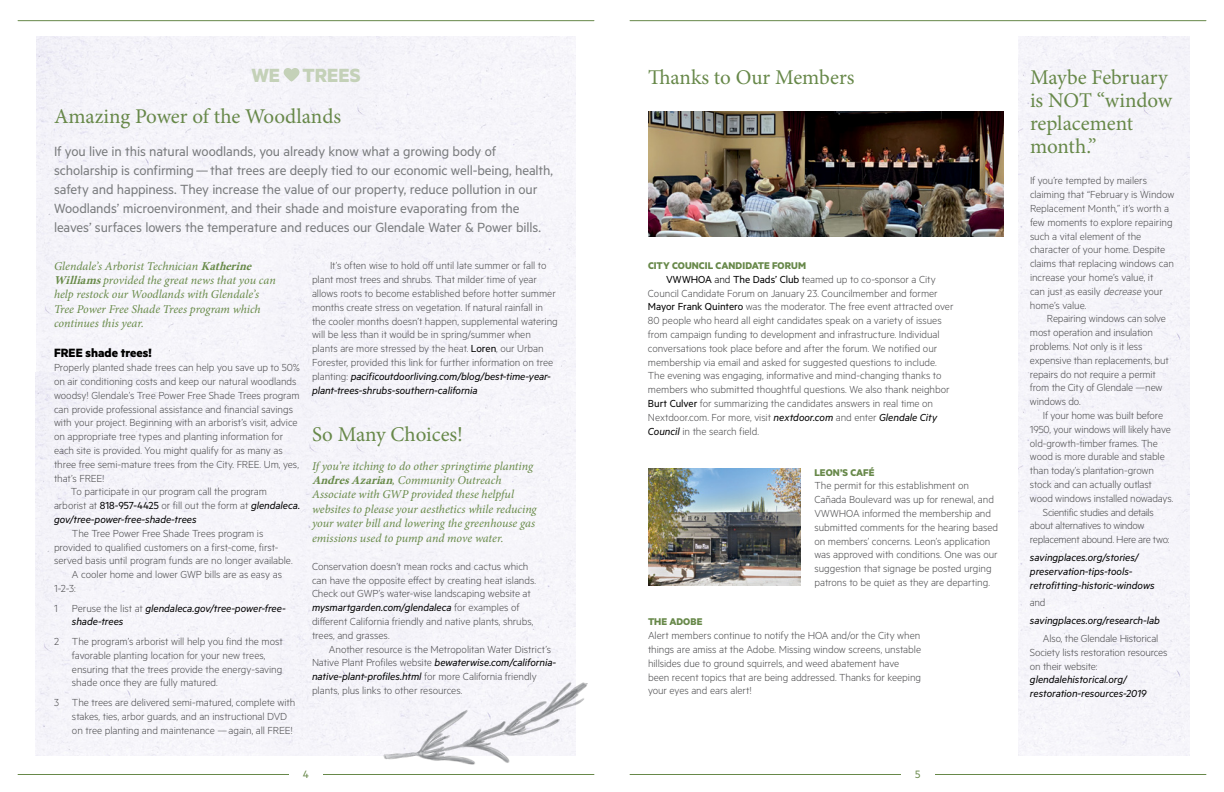
<style>
.page{position:relative;width:1224px;height:792px;background:#fff}
.page>*{position:absolute;margin:0;border:0;box-sizing:border-box;transform-origin:0 0}
.t1{font:700 21.5px "Metric";letter-spacing:.005em;color:#c4d1b8}
.t2{font:21px/23px "Minion Pro";letter-spacing:-.005em;color:#678849}
.t3{font:15px/19px "Metric";letter-spacing:-.01em;color:#797b7d}
.t4{font:700 13.5px "Metric";color:#000}
.t5{font:italic 12px/14.4px "Minion Pro";letter-spacing:-.005em;color:#688a49}
.t6{font:12px "Metric";color:#678849}
.t7{font:300 11.5px/13.8px "Metric";letter-spacing:-.005em;color:#4d4d4f}
.t8{font:italic 11.5px/13.8px "Metric";letter-spacing:-.005em;color:#000}
.t9{font:300 11.5px "Metric";letter-spacing:-.03em;color:#4d4d4f}
.t10{font:700 11px "Metric";letter-spacing:.005em;color:#678849}
.s1{font-weight:700}
.s2{font-weight:400;color:#000}
.s3{font-weight:400;font-style:italic;color:#000}
.s4{font-weight:300;font-style:normal;color:#4d4d4f}
.s5{font-style:italic}
.s6{color:#000}
</style>
<div class="page">
<hr style="left:18px;top:774px;width:576px;height:1px;background:#678849">
<hr style="left:630px;top:774px;width:576px;height:1px;background:#678849">
<hr style="left:18px;top:20px;width:576px;height:1px;background:#678849">
<hr style="left:630px;top:20px;width:576px;height:1px;background:#678849">
<div style="left:289px;top:770px;width:34px;height:22px;background:#fff"></div>
<div style="left:901px;top:770px;width:34px;height:22px;background:#fff"></div>
<div style="left:1018px;top:36px;width:172px;height:337px;background:#f5f4fa"></div>
<div style="left:1018px;top:373px;width:172px;height:383px;background:#f5f4fa"></div>
<div style="left:36px;top:36px;width:540px;height:337px;background:#f5f4fa"></div>
<div style="left:36px;top:373px;width:540px;height:383px;background:#f5f4fa"></div>
<img style="left:648px;top:112px;width:356px;height:125px">
<img style="left:648px;top:468px;width:153px;height:117px">
<img style="left:346px;top:667px;width:242px;height:98px">
<svg style="left:284px;top:68px;width:15px;height:14px"></svg>
<h1 class="t1" style="left:251px;top:62px;width:111px">WE TREES</h1>
<h2 class="t2" style="left:54px;top:105px;width:289px">Amazing Power of the Woodlands</h2>
<p class="t3" style="left:54px;top:141px;width:501px">If you live in this natural woodlands, you already know what a growing body of scholarship is confirming — that trees are deeply tied to our economic well-being, health, safety and happiness. They increase the value of our property, reduce pollution in our Woodlands’ microenvironment, and their shade and moisture evaporating from the leaves’ surfaces lowers the temperature and reduces our Glendale Water &amp; Power bills.</p>
<p class="t5" style="left:54px;top:258px;width:223px">Glendale’s Arborist Technician <span class="s1">Katherine Williams</span>provided the great news that you can help restock our Woodlands with Glendale’s Tree Power Free Shade Trees program which continues this year.</p>
<p class="t4" style="left:54px;top:345px;width:99px">FREE shade trees!</p>
<p class="t7" style="left:54px;top:360px;width:247px">Properly planted shade trees can help you save up to 50%</p>
<p class="t7" style="left:54px;top:374px;width:244px">on air conditioning costs and keep our natural woodlands</p>
<p class="t7" style="left:54px;top:388px;width:247px">woodsy! Glendale’s Tree Power Free Shade Trees program</p>
<p class="t7" style="left:54px;top:402px;width:241px">can provide professional assistance and financial savings</p>
<p class="t7" style="left:54px;top:415px;width:245px">with your project. Beginning with an arborist’s visit, advice</p>
<p class="t7" style="left:54px;top:429px;width:231px">on appropriate tree types and planting information for</p>
<p class="t7" style="left:54px;top:443px;width:230px">each site is provided. You might qualify for as many as</p>
<p class="t7" style="left:54px;top:457px;width:247px">three free semi-mature trees from the City. FREE. Um, yes,</p>
<p class="t7" style="left:54px;top:471px;width:52px">that’s FREE!</p>
<p class="t7" style="left:71px;top:484px;width:198px">To participate in our program call the program</p>
<p class="t7" style="left:54px;top:498px;width:248px">arborist at <span class="s2">818-957-4425</span> or fill out the form at <span class="s3">glendaleca.</span></p>
<p class="t8" style="left:54px;top:512px;width:144px">gov/tree-power-free-shade-trees</p>
<p class="t7" style="left:72px;top:526px;width:193px">The Tree Power Free Shade Trees program is</p>
<p class="t7" style="left:54px;top:540px;width:226px">provided to qualified customers on a first-come, first-</p>
<p class="t7" style="left:54px;top:553px;width:240px">served basis until program funds are no longer available.</p>
<p class="t7" style="left:72px;top:567px;width:212px">A cooler home and lower GWP bills are as easy as</p>
<p class="t7" style="left:54px;top:581px;width:23px">1-2-3:</p>
<p class="t8" style="left:72px;top:601px;width:215px;text-indent:-18px"><span class="s4">1 Peruse the list at</span> glendaleca.gov/tree-power-free&shy;shade-trees</p>
<p class="t7" style="left:72px;top:634px;width:212px;text-indent:-18px">2 The program’s arborist will help you find the most favorable planting location for your new trees, ensuring that the trees provide the energy-saving shade once they are fully matured.</p>
<p class="t7" style="left:72px;top:695px;width:225px;text-indent:-18px">3 The trees are delivered semi-matured, complete with stakes, ties, arbor guards, and an instructional DVD on tree planting and maintenance — again, all FREE!</p>
<p class="t7" style="left:312px;top:258px;width:247px;text-indent:18px">It’s often wise to hold off until late summer or fall to plant most trees and shrubs. That milder time of year allows roots to become established before hotter summer months create stress on vegetation. If natural rainfall in the cooler months doesn’t happen, supplemental watering will be less than it would be in spring/summer when plants are more stressed by the heat. <span class="s2">Loren</span>, our Urban Forester, provided this link for further information on tree planting: <span class="s3">pacificoutdoorliving.com/blog/best-time-year&shy;plant-trees-shrubs-southern-california</span></p>
<h2 class="t2" style="left:312px;top:423px;width:153px">So Many Choices!</h2>
<p class="t5" style="left:312px;top:458px;width:226px">If you’re itching to do other springtime planting <span class="s1">AndresAzarian</span>, Community Outreach Associate with GWP provided these helpful websites to please your aesthetics while reducing your water bill and lowering the greenhouse gas emissions used to pump and move water.</p>
<p class="t7" style="left:312px;top:559px;width:226px">Conservation doesn’t mean rocks and cactus which can have the opposite effect by creating heat islands.<br>Check out GWP’s water-wise landscaping website at <span class="s3">mysmartgarden.com/glendaleca</span> for examples of different California friendly and native plants, shrubs, trees, and grasses.</p>
<p class="t7" style="left:312px;top:642px;width:246px;text-indent:17px">Another resource is the Metropolitan Water District’s Native Plant Profiles website <span class="s3">bewaterwise.com/california&shy;native-plant-profiles.html</span> for more California friendly plants, plus links to other resources.</p>
<h2 class="t2" style="left:648px;top:66px;width:208px">Thanks to Our Members</h2>
<h2 class="t2" style="left:1030px;top:66px;width:144px">Maybe February is NOT “window replacement month.”</h2>
<p class="t7" style="left:1030px;top:173px;width:146px">If you’re tempted by mailers claiming that “February is Window<br>Replacement Month,” it’s worth a few moments to explore repairing such a vital element of the character of your home. Despite claims that replacing windows can increase your home’s value, it<br>can just as easily <span class="s5">decrease</span> your home’s value.</p>
<p class="t7" style="left:1030px;top:311px;width:140px;text-indent:17px">Repairing windows can solve most operation and insulation problems. Not only is it less expensive than replacements, but repairs do not require a permit from the City of Glendale —new windows do.</p>
<p class="t7" style="left:1043px;top:408px;width:122px">If your home was built before</p>
<p class="t7" style="left:1030px;top:422px;width:142px">1950, your windows will likely have</p>
<p class="t7" style="left:1030px;top:436px;width:129px">old-growth-timber frames. The</p>
<p class="t7" style="left:1030px;top:449px;width:136px">wood is more durable and stable</p>
<p class="t7" style="left:1030px;top:463px;width:125px">than today’s plantation-grown</p>
<p class="t7" style="left:1030px;top:477px;width:123px">stock and can actually outlast</p>
<p class="t7" style="left:1030px;top:491px;width:145px">wood windows installed nowadays.</p>
<p class="t9" style="left:1043px;top:505px;width:112px">Scientific studies and details</p>
<p class="t9" style="left:1030px;top:519px;width:116px">about alternatives to window</p>
<p class="t9" style="left:1030px;top:533px;width:141px">replacement abound. Here are two:</p>
<p class="t8" style="left:1030px;top:550px;width:126px">savingplaces.org/stories/ preservation-tips-tools&shy;retrofitting-historic-windows</p>
<p class="t7" style="left:1030px;top:595px;width:17px">and</p>
<p class="t8" style="left:1030px;top:613px;width:131px">savingplaces.org/research-lab</p>
<p class="t7" style="left:1030px;top:631px;width:139px;text-indent:13px">Also, the Glendale Historical<br>Society lists restoration resources on their website:</p>
<p class="t8" style="left:1030px;top:673px;width:118px">glendalehistorical.org/ restoration-resources-2019</p>
<p class="t10" style="left:648px;top:259px;width:160px">CITY COUNCIL CANDIDATE FORUM</p>
<p class="t7" style="left:648px;top:272px;width:307px;text-indent:18px"><span class="s2">VWWHOA</span> <span class="s6">and</span> <span class="s2">The Dads’ Club</span> <span class="s6">t</span>eamed up to co-sponsor a City Council Candidate Forum on January 23. Councilmember and former <span class="s2">Mayor Frank Quintero</span> was the moderator. The free event attracted over 80 people who heard all eight candidates speak on a variety of issues from campaign funding to development and infrastructure. Individual conversations took place before and after the forum. We notified our membership via email and asked for suggested questions to include.<br>The evening was engaging, informative and mind-changing thanks to members who submitted thoughtful questions. We also thank neighbor <span class="s2">Burt Culver</span> for summarizing the candidates answers in real time on Nextdoor.com. For more, visit <span class="s3">nextdoor.com</span> and enter <span class="s3">Glendale City Council</span> in the search field.</p>
<p class="t10" style="left:814px;top:466px;width:62px">LEON’S CAFÉ</p>
<p class="t7" style="left:814px;top:479px;width:185px">The permit for this establishment on Cañada Boulevard was up for renewal, and VWWHOA informed the membership and submitted comments for the hearing based on members’ concerns. Leon’s application was approved with conditions. One was our suggestion that signage be posted urging patrons to be quiet as they are departing.</p>
<p class="t10" style="left:648px;top:615px;width:56px">THE ADOBE</p>
<p class="t7" style="left:648px;top:628px;width:275px">Alert members continue to notify the HOA and/or the City when things are amiss at the Adobe. Missing window screens, unstable hillsides due to ground squirrels, and weed abatement have been recent topics that are being addressed. Thanks for keeping your eyes and ears alert!</p>
<p class="t6" style="left:303px;top:767px;width:8px">4</p>
<p class="t6" style="left:915px;top:767px;width:7px">5</p>
</div>
